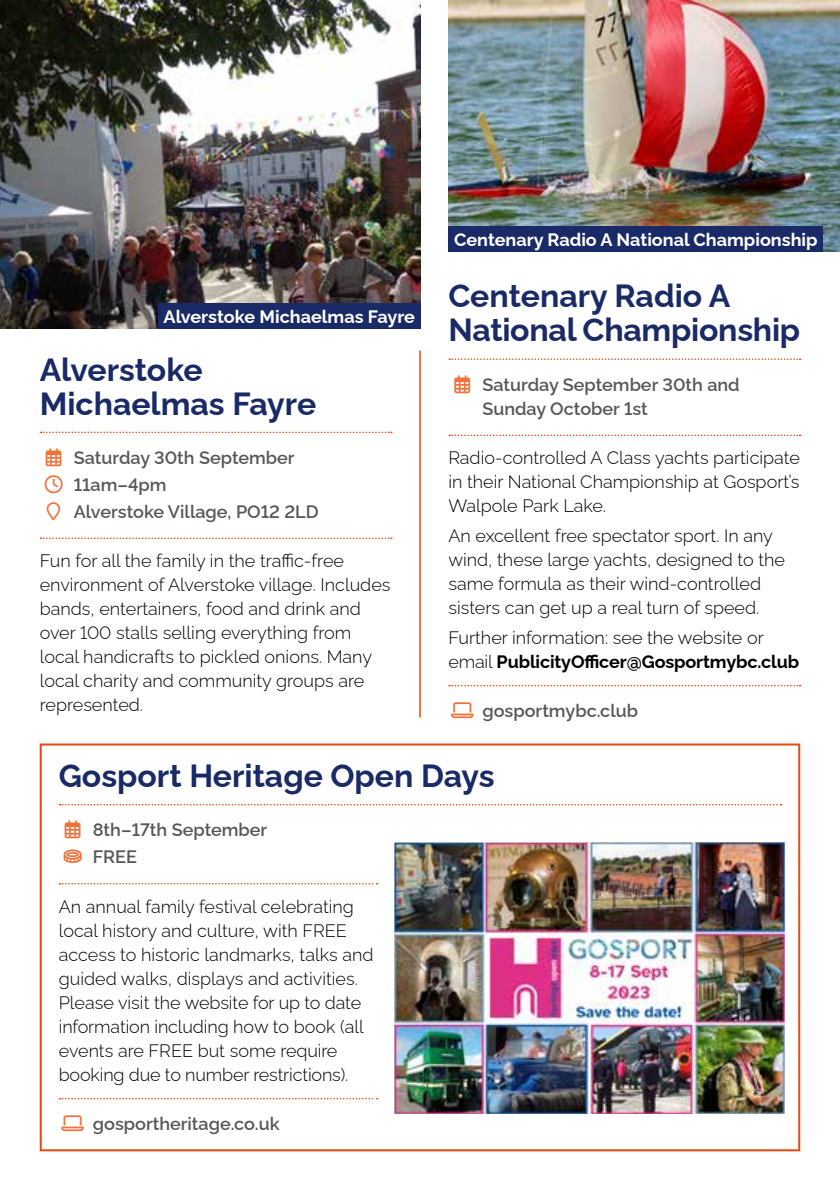
<style>
.page{position:relative;width:840px;height:1191px;background:#fff}
.page>*{position:absolute;margin:0;border:0;box-sizing:border-box;transform-origin:0 0}
.t1{font:700 32px/34px "Raleway";color:#192a67}
.t2{font:300 18px/24px "Raleway";color:#000}
.t3{font:600 18px/24px "Raleway";color:#575756}
.t4{font:700 18px "Raleway";color:#fff}
.s1{color:#ee723a}
.s2{font-weight:700}
</style>
<div class="page">
<hr style="left:419px;top:350px;width:1px;height:367px;background:#e84910">
<svg style="left:40px;top:431px;width:351px;height:2px"></svg>
<svg style="left:40px;top:537px;width:351px;height:2px"></svg>
<svg style="left:449px;top:358px;width:351px;height:2px"></svg>
<svg style="left:449px;top:434px;width:351px;height:2px"></svg>
<svg style="left:449px;top:685px;width:351px;height:1px"></svg>
<img style="left:0;top:0;width:420px;height:328px">
<img style="left:448px;top:0;width:391px;height:251px">
<svg style="left:59px;top:804px;width:722px;height:1px"></svg>
<svg style="left:59px;top:883px;width:318px;height:1px"></svg>
<svg style="left:59px;top:1098px;width:318px;height:1px"></svg>
<div style="left:40px;top:743px;width:759px;height:408px;border:2px solid #e84910"></div>
<img style="left:394px;top:842px;width:390px;height:271px">
<div style="left:158px;top:303px;width:262px;height:25px;background:#192a67"></div>
<div style="left:448px;top:226px;width:374px;height:25px;background:#192a67"></div>
<p class="t4" style="left:163px;top:302px;width:253px">Alverstoke Michaelmas Fayre</p>
<h1 class="t1" style="left:40px;top:349px;width:278px">Alverstoke<br>Michaelmas Fayre</h1>
<p class="t3" style="left:46px;top:444px;width:250px"><span class="s1">●■●▼</span> Saturday 30th September</p>
<p class="t3" style="left:45px;top:470px;width:123px"><span class="s1">●□</span> 11am–4pm</p>
<p class="t3" style="left:74px;top:497px;width:246px">Alverstoke Village, PO12 2LD</p>
<p class="t2" style="left:40px;top:547px;width:352px">Fun for all the family in the traffic-free environment of Alverstoke village. Includes bands, entertainers, food and drink and over 100 stalls selling everything from local handicrafts to pickled onions. Many local charity and community groups are represented.</p>
<p class="t4" style="left:454px;top:225px;width:365px">Centenary Radio A National Championship</p>
<h1 class="t1" style="left:448px;top:275px;width:353px">Centenary Radio A<br>National Championship</h1>
<p class="t3" style="left:482px;top:370px;width:259px;text-indent:-28px"><span class="s1">●■●▼</span> Saturday September 30th and<br>Sunday October 1st</p>
<p class="t2" style="left:448px;top:444px;width:353px;text-align:justify">Radio-controlled A Class yachts participate in their National Championship at Gosport’s Walpole Park Lake.</p>
<p class="t2" style="left:448px;top:522px;width:338px">An excellent free spectator sport. In any wind, these large yachts, designed to the same formula as their wind-controlled sisters can get up a real turn of speed.</p>
<p class="t2" style="left:448px;top:623px;width:352px">Further information: see the website or email <span class="s2">PublicityOfficer@Gosportmybc.club</span></p>
<p class="t3" style="left:451px;top:697px;width:188px"><span class="s1">●▼□</span> gosportmybc.club</p>
<h1 class="t1" style="left:59px;top:755px;width:437px">Gosport Heritage Open Days</h1>
<p class="t3" style="left:65px;top:816px;width:204px"><span class="s1">●■●▼</span> 8th–17th September</p>
<p class="t3" style="left:64px;top:843px;width:75px"><span class="s1">□■</span> FREE</p>
<p class="t2" style="left:59px;top:892px;width:316px">An annual family festival celebrating local history and culture, with FREE access to historic landmarks, talks and guided walks, displays and activities.<br>Please visit the website for up to date information including how to book (all events are FREE but some require booking due to number restrictions).</p>
<p class="t3" style="left:61px;top:1110px;width:219px"><span class="s1">●▼□</span> gosportheritage.co.uk</p>
</div>
